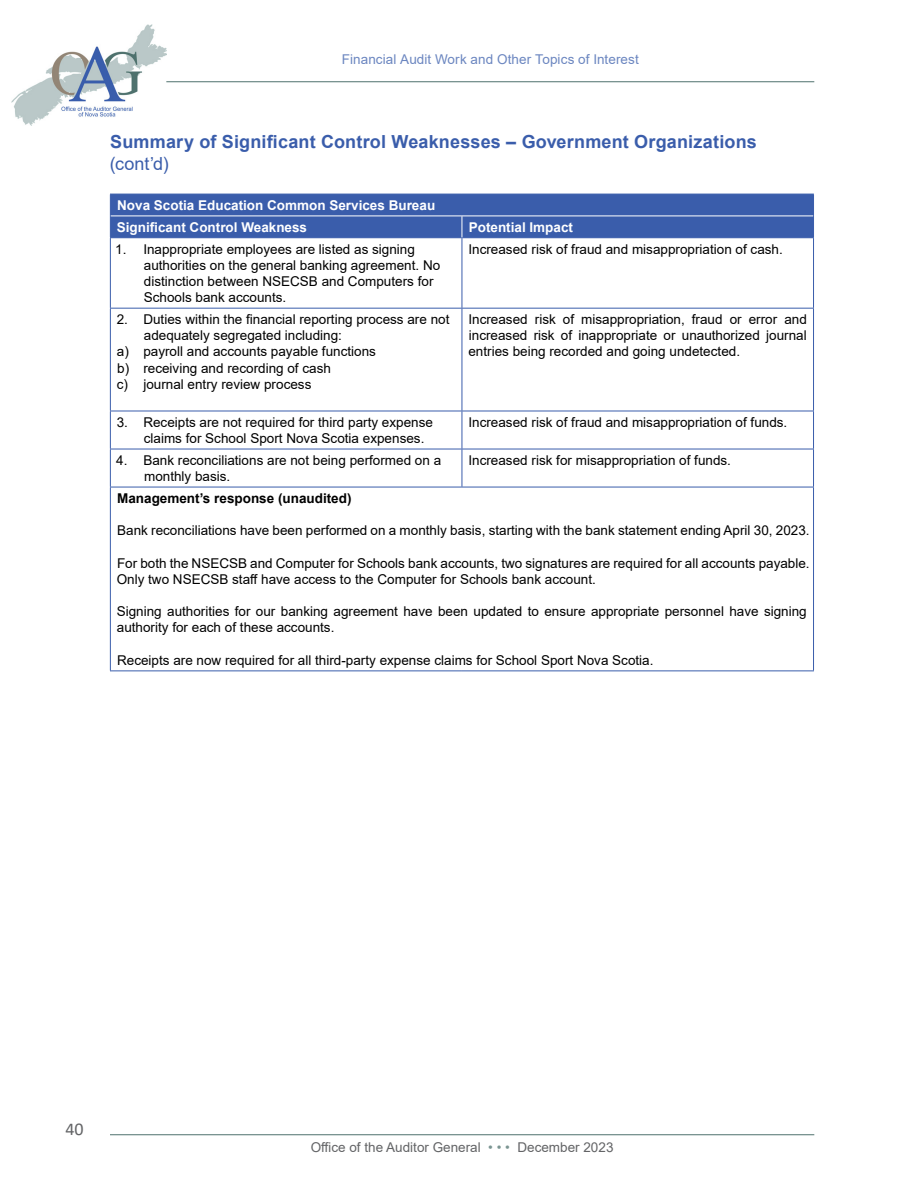
<style>
.page{position:relative;width:918px;height:1188px;background:#fff}
.page>*{position:absolute;margin:0;border:0;box-sizing:border-box;transform-origin:0 0}
.t1{font:700 18px "Arial";letter-spacing:.01em;color:#3a5dab}
.t2{font:18px "Arial";color:#3a5dab}
.t3{font:18px "Calibri";color:#636466}
.t4{font:13.5px/16.2px "Arial";color:#000}
.t5{font:700 13.5px/21.9px "Arial";color:#fff}
.t6{font:13.5px "Arial";letter-spacing:.005em;color:#6b86c0}
.t7{font:13.5px "Arial";color:#636466}
.t8{font:700 13.5px "Arial";color:#000}
.s1{color:#7b9592}
</style>
<div class="page">
<img style="left:11px;top:25px;width:155px;height:100px">
<hr style="left:166px;top:81px;width:648px;height:1px;background:#4f726e">
<hr style="left:110px;top:1134px;width:704px;height:1px;background:#4f726e">
<hr style="left:110px;top:238px;width:1px;height:70px;background:#3a5dab">
<hr style="left:462px;top:238px;width:1px;height:70px;background:#3a5dab">
<hr style="left:813px;top:238px;width:1px;height:70px;background:#3a5dab">
<hr style="left:110px;top:308px;width:352px;height:1px;background:#3a5dab">
<hr style="left:110px;top:309px;width:1px;height:102px;background:#3a5dab">
<hr style="left:462px;top:308px;width:352px;height:1px;background:#3a5dab">
<hr style="left:462px;top:309px;width:1px;height:102px;background:#3a5dab">
<hr style="left:813px;top:309px;width:1px;height:102px;background:#3a5dab">
<hr style="left:110px;top:411px;width:352px;height:1px;background:#3a5dab">
<hr style="left:110px;top:411px;width:1px;height:38px;background:#3a5dab">
<hr style="left:462px;top:411px;width:352px;height:1px;background:#3a5dab">
<hr style="left:462px;top:411px;width:1px;height:38px;background:#3a5dab">
<hr style="left:813px;top:411px;width:1px;height:38px;background:#3a5dab">
<hr style="left:110px;top:449px;width:352px;height:1px;background:#3a5dab">
<hr style="left:110px;top:449px;width:1px;height:38px;background:#3a5dab">
<hr style="left:462px;top:449px;width:352px;height:1px;background:#3a5dab">
<hr style="left:462px;top:449px;width:1px;height:38px;background:#3a5dab">
<hr style="left:813px;top:449px;width:1px;height:38px;background:#3a5dab">
<hr style="left:110px;top:487px;width:352px;height:1px;background:#3a5dab">
<hr style="left:110px;top:487px;width:1px;height:184px;background:#3a5dab">
<hr style="left:462px;top:487px;width:352px;height:1px;background:#3a5dab">
<hr style="left:813px;top:487px;width:1px;height:184px;background:#3a5dab">
<hr style="left:110px;top:671px;width:352px;height:1px;background:#3a5dab">
<hr style="left:462px;top:671px;width:352px;height:1px;background:#3a5dab">
<svg style="left:110px;top:194px;width:704px;height:44px;background:#3e61ad"></svg>
<p class="t6" style="left:342px;top:50px;width:298px">Financial Audit Work and Other Topics of Interest</p>
<h1 class="t1" style="left:110px;top:129px;width:648px">Summary of Significant Control Weaknesses – Government Organizations</h1>
<h1 class="t2" style="left:110px;top:151px;width:60px">(cont’d)</h1>
<p class="t5" style="left:117px;top:194px;width:320px">Nova Scotia Education Common Services Bureau<br>Significant Control Weakness</p>
<p class="t5" style="left:469px;top:216px;width:106px">Potential Impact</p>
<p class="t4" style="left:144px;top:241px;width:298px;text-indent:-29px">1. Inappropriate employees are listed as signing authorities on the general banking agreement. No distinction between NSECSB and Computers for Schools bank accounts.</p>
<p class="t4" style="left:468px;top:241px;width:316px">Increased risk of fraud and misappropriation of cash.</p>
<p class="t4" style="left:117px;top:311px;width:334px">2. Duties within the financial reporting process are not</p>
<p class="t4" style="left:144px;top:327px;width:200px">adequately segregated including:</p>
<p class="t4" style="left:117px;top:343px;width:261px">a) payroll and accounts payable functions</p>
<p class="t4" style="left:117px;top:360px;width:215px">b) receiving and recording of cash</p>
<p class="t4" style="left:117px;top:376px;width:196px">c) journal entry review process</p>
<p class="t4" style="left:468px;top:311px;width:340px;text-align:justify">Increased risk of misappropriation, fraud or error and increased risk of inappropriate or unauthorized journal entries being recorded and going undetected.</p>
<p class="t4" style="left:144px;top:414px;width:291px;text-indent:-27px">3. Receipts are not required for third party expense claims for School Sport Nova Scotia expenses.</p>
<p class="t4" style="left:468px;top:414px;width:320px">Increased risk of fraud and misappropriation of funds.</p>
<p class="t4" style="left:144px;top:452px;width:299px;text-indent:-28px">4. Bank reconciliations are not being performed on a monthly basis.</p>
<p class="t4" style="left:468px;top:452px;width:264px">Increased risk for misappropriation of funds.</p>
<p class="t8" style="left:117px;top:489px;width:236px">Management’s response (unaudited)</p>
<p class="t4" style="left:117px;top:522px;width:694px">Bank reconciliations have been performed on a monthly basis, starting with the bank statement ending April 30, 2023.</p>
<p class="t4" style="left:117px;top:555px;width:695px">For both the NSECSB and Computer for Schools bank accounts, two signatures are required for all accounts payable.<br>Only two NSECSB staff have access to the Computer for Schools bank account.</p>
<p class="t4" style="left:117px;top:603px;width:692px">Signing authorities for our banking agreement have been updated to ensure appropriate personnel have signing authority for each of these accounts.</p>
<p class="t4" style="left:117px;top:652px;width:538px">Receipts are now required for all third-party expense claims for School Sport Nova Scotia.</p>
<h1 class="t3" style="left:65px;top:1116px;width:20px">40</h1>
<p class="t7" style="left:311px;top:1138px;width:304px">Office of the Auditor General <span class="s1">• • •</span> December 2023</p>
</div>
